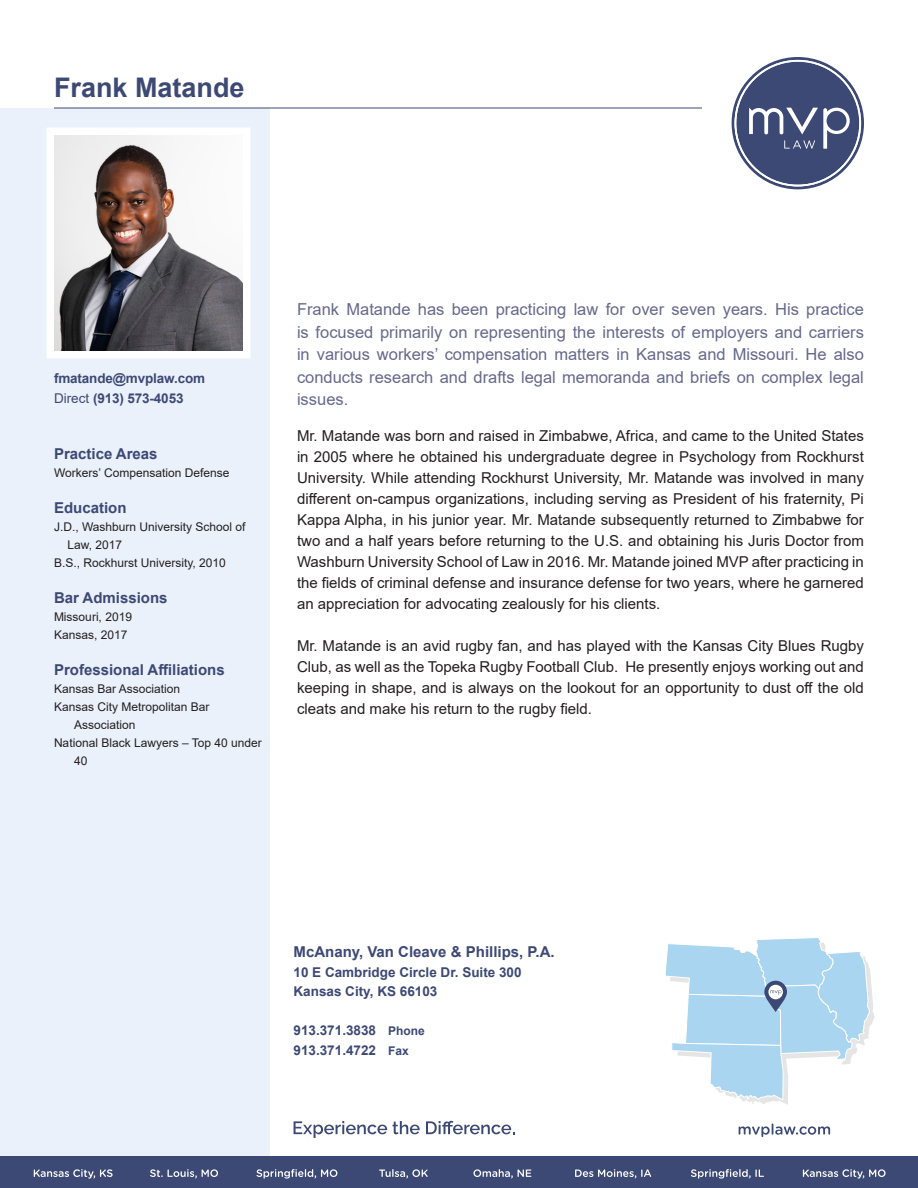
<style>
.page{position:relative;width:918px;height:1188px;background:#fff}
.page>*{position:absolute;margin:0;border:0;box-sizing:border-box;transform-origin:0 0}
.t1{font:700 27px "Arial";color:#3d4975}
.t2{font:16.5px/22.5px "Arial";color:#66688c;text-align:justify}
.t3{font:15px/21px "Arial";color:#231f20;text-align:justify}
.t4{font:700 15px "Arial";color:#3d4975}
.t5{font:700 13.5px "Arial";color:#3d4975}
.t6{font:12px/18px "Arial";color:#231f20}
.s1{font-weight:400}
.s2{font-size:12px}
</style>
<div class="page">
<svg style="left:732px;top:57px;width:132px;height:132px"></svg>
<div style="left:0;top:108px;width:270px;height:1080px;background:#eaf1fb"></div>
<hr style="left:54px;top:108px;width:648px;height:1px;background:#3d4975">
<div style="left:0;top:1156px;width:918px;height:32px;background:#3d4975"></div>
<svg style="left:34px;top:1169px;width:79px;height:10px"></svg>
<svg style="left:803px;top:1169px;width:83px;height:10px"></svg>
<svg style="left:150px;top:1169px;width:68px;height:9px"></svg>
<svg style="left:691px;top:1169px;width:73px;height:10px"></svg>
<svg style="left:575px;top:1169px;width:76px;height:9px"></svg>
<svg style="left:473px;top:1169px;width:58px;height:9px"></svg>
<svg style="left:379px;top:1169px;width:49px;height:9px"></svg>
<svg style="left:257px;top:1169px;width:80px;height:10px"></svg>
<svg style="left:294px;top:1121px;width:126px;height:17px"></svg>
<svg style="left:426px;top:1121px;width:88px;height:13px"></svg>
<svg style="left:739px;top:1124px;width:91px;height:13px"></svg>
<svg style="left:47px;top:128px;width:203px;height:230px"></svg>
<svg style="left:665px;top:938px;width:210px;height:167px"></svg>
<p class="t1" style="left:54px;top:69px;width:192px">Frank Matande</p>
<p class="t5" style="left:54px;top:369px;width:153px">fmatande@mvplaw.com</p>
<p class="t5" style="left:54px;top:388px;width:131px"><span class="s1">Direct</span> (913) 573-4053</p>
<p class="t4" style="left:54px;top:444px;width:105px">Practice Areas</p>
<p class="t6" style="left:54px;top:464px;width:177px">Workers’ Compensation Defense</p>
<p class="t4" style="left:54px;top:498px;width:74px">Education</p>
<p class="t6" style="left:68px;top:518px;width:180px;text-indent:-14px">J.D., Washburn University School of<br>Law, 2017</p>
<p class="t6" style="left:54px;top:554px;width:173px">B.S., Rockhurst University, 2010</p>
<p class="t4" style="left:54px;top:588px;width:115px">Bar Admissions</p>
<p class="t6" style="left:54px;top:608px;width:80px">Missouri, 2019</p>
<p class="t6" style="left:54px;top:626px;width:75px">Kansas, 2017</p>
<p class="t4" style="left:54px;top:660px;width:172px">Professional Affiliations</p>
<p class="t6" style="left:54px;top:680px;width:128px">Kansas Bar Association</p>
<p class="t6" style="left:74px;top:698px;width:137px;text-indent:-20px">Kansas City Metropolitan Bar<br>Association</p>
<p class="t6" style="left:74px;top:734px;width:189px;text-indent:-20px">National Black Lawyers – Top 40 under<br>40</p>
<p class="t2" style="left:297px;top:298px;width:568px">Frank Matande has been practicing law for over seven years. His practice is focused primarily on representing the interests of employers and carriers in various workers’ compensation matters in Kansas and Missouri. He also conducts research and drafts legal memoranda and briefs on complex legal issues.</p>
<p class="t3" style="left:297px;top:426px;width:568px">Mr. Matande was born and raised in Zimbabwe, Africa, and came to the United States in 2005 where he obtained his undergraduate degree in Psychology from Rockhurst University. While attending Rockhurst University, Mr. Matande was involved in many different on-campus organizations, including serving as President of his fraternity, Pi Kappa Alpha, in his junior year. Mr. Matande subsequently returned to Zimbabwe for two and a half years before returning to the U.S. and obtaining his Juris Doctor from Washburn University School of Law in 2016. Mr. Matande joined MVP after practicing in the fields of criminal defense and insurance defense for two years, where he garnered an appreciation for advocating zealously for his clients.</p>
<p class="t3" style="left:297px;top:636px;width:569px">Mr. Matande is an avid rugby fan, and has played with the Kansas City Blues Rugby Club, as well as the Topeka Rugby Football Club. He presently enjoys working out and keeping in shape, and is always on the lookout for an opportunity to dust off the old cleats and make his return to the rugby field.</p>
<p class="t4" style="left:294px;top:942px;width:263px">McAnany, Van Cleave &amp; Phillips, P.A.</p>
<p class="t5" style="left:294px;top:963px;width:230px">10 E Cambridge Circle Dr. Suite 300</p>
<p class="t5" style="left:294px;top:982px;width:145px">Kansas City, KS 66103</p>
<p class="t5" style="left:294px;top:1021px;width:133px">913.371.3838 <span class="s2">Phone</span></p>
<p class="t5" style="left:294px;top:1041px;width:117px">913.371.4722 <span class="s2">Fax</span></p>
</div>
